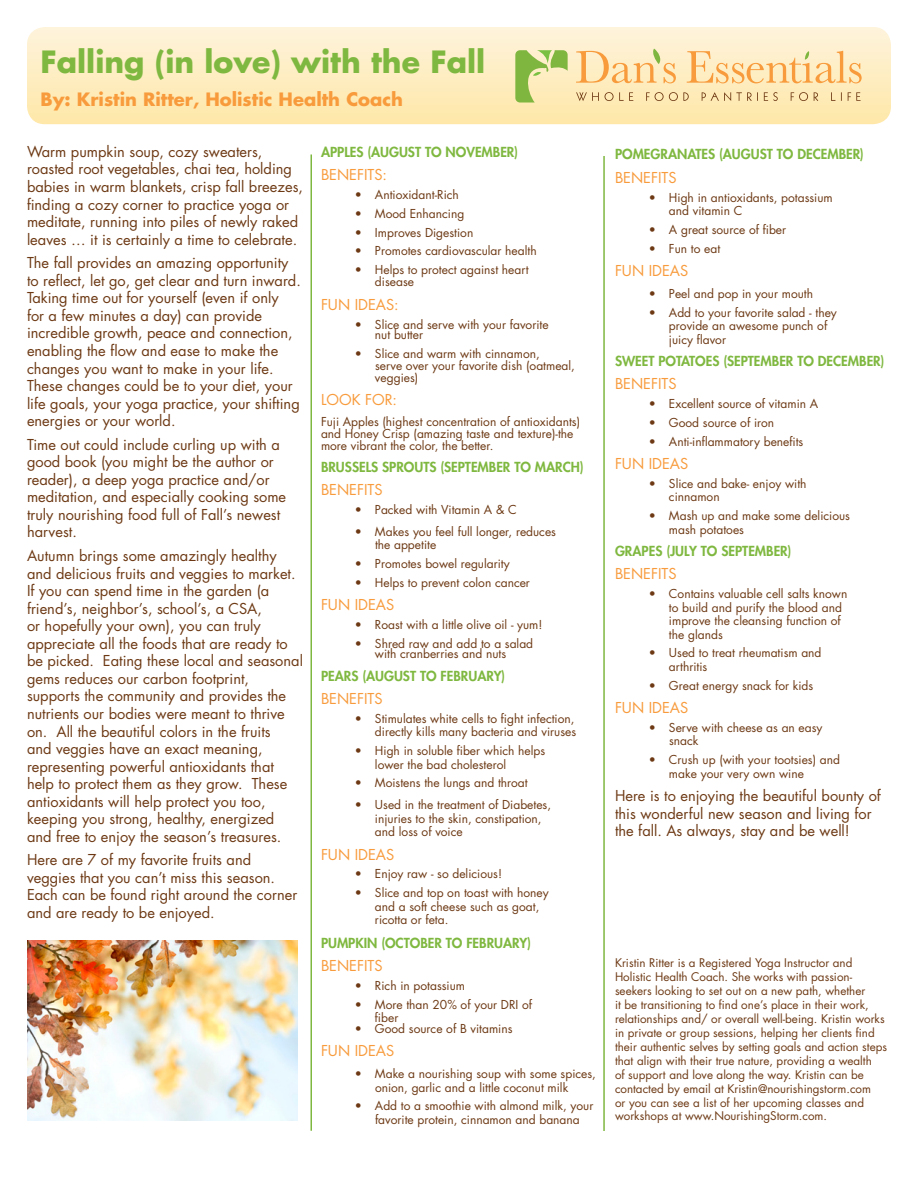
<style>
.page{position:relative;width:918px;height:1188px;background:#fff}
.page>*{position:absolute;margin:0;border:0;box-sizing:border-box;transform-origin:0 0}
.t1{font:700 30px "Futura";color:#7fb840}
.t2{font:700 18px "Futura";color:#f89b3c}
.body_text{font:14.7px/17.5px "Futura";color:#6d3914}
.body_text-2{font:14.7px "Futura";color:#f89b3c}
.body_text-3{font:800 13.5px "Futura";color:#7fb840}
.body_text-4{font:12px/13.5px "Futura";color:#6d3914}
.body_text-5{font:11.7px/14px "Futura";color:#6d3914}
</style>
<div class="page">
<hr style="left:310px;top:154px;width:2px;height:977px;background:#7fb840">
<hr style="left:603px;top:156px;width:2px;height:975px;background:#7fb840">
<svg style="left:27px;top:27px;width:864px;height:97px;background:#feedc2"></svg>
<svg style="left:515px;top:50px;width:53px;height:53px;background:#c4d486"></svg>
<svg style="left:576px;top:92px;width:23px;height:9px"></svg>
<svg style="left:605px;top:92px;width:28px;height:9px"></svg>
<svg style="left:646px;top:92px;width:43px;height:9px"></svg>
<svg style="left:702px;top:92px;width:56px;height:9px"></svg>
<svg style="left:764px;top:92px;width:14px;height:9px"></svg>
<svg style="left:791px;top:92px;width:17px;height:9px"></svg>
<svg style="left:814px;top:92px;width:4px;height:9px"></svg>
<svg style="left:831px;top:92px;width:11px;height:9px"></svg>
<svg style="left:848px;top:92px;width:13px;height:9px"></svg>
<svg style="left:576px;top:49px;width:100px;height:34px;background:#fadba7"></svg>
<svg style="left:687px;top:51px;width:175px;height:32px;background:#fcdba7"></svg>
<img style="left:27px;top:941px;width:270px;height:179px">
<p class="t1" style="left:40px;top:42px;width:446px">Falling (in love) with the Fall</p>
<p class="t2" style="left:40px;top:88px;width:364px">By: Kristin Ritter, Holistic Health Coach</p>
<p class="body_text" style="left:27px;top:143px;width:278px">Warm pumpkin soup, cozy sweaters, roasted root vegetables, chai tea, holding babies in warm blankets, crisp fall breezes, finding a cozy corner to practice yoga or meditate, running into piles of newly raked leaves … it is certainly a time to celebrate.</p>
<p class="body_text" style="left:27px;top:254px;width:275px">The fall provides an amazing opportunity to reflect, let go, get clear and turn inward.<br>Taking time out for yourself (even if only<br>for a few minutes a day) can provide incredible growth, peace and connection, enabling the flow and ease to make the changes you want to make in your life.<br>These changes could be to your diet, your life goals, your yoga practice, your shifting energies or your world.</p>
<p class="body_text" style="left:27px;top:435px;width:261px">Time out could include curling up with a good book (you might be the author or reader), a deep yoga practice and/or meditation, and especially cooking some truly nourishing food full of Fall’s newest harvest.</p>
<p class="body_text" style="left:27px;top:547px;width:277px">Autumn brings some amazingly healthy and delicious fruits and veggies to market.<br>If you can spend time in the garden (a friend’s, neighbor’s, school’s, a CSA,<br>or hopefully your own), you can truly appreciate all the foods that are ready to be picked. Eating these local and seasonal gems reduces our carbon footprint, supports the community and provides the nutrients our bodies were meant to thrive on. All the beautiful colors in the fruits<br>and veggies have an exact meaning, representing powerful antioxidants that help to protect them as they grow. These antioxidants will help protect you too, keeping you strong, healthy, energized<br>and free to enjoy the season’s treasures.</p>
<p class="body_text" style="left:27px;top:851px;width:272px">Here are 7 of my favorite fruits and veggies that you can’t miss this season.<br>Each can be found right around the corner and are ready to be enjoyed.</p>
<p class="body_text-3" style="left:321px;top:143px;width:199px">APPLES (AUGUST TO NOVEMBER)</p>
<p class="body_text-2" style="left:321px;top:165px;width:68px">BENEFITS:</p>
<p class="body_text-4" style="left:355px;top:188px;width:106px">• Antioxidant-Rich</p>
<p class="body_text-4" style="left:355px;top:207px;width:111px">• Mood Enhancing</p>
<p class="body_text-4" style="left:355px;top:225px;width:120px">• Improves Digestion</p>
<p class="body_text-4" style="left:355px;top:244px;width:183px">• Promotes cardiovascular health</p>
<p class="body_text-4" style="left:375px;top:264px;width:155px;line-height:12px;text-indent:-20px">• Helps to protect against heart disease</p>
<p class="body_text-2" style="left:321px;top:294px;width:79px">FUN IDEAS:</p>
<p class="body_text-4" style="left:375px;top:319px;width:175px;line-height:10.5px;text-indent:-20px">• Slice and serve with your favorite nut butter</p>
<p class="body_text-4" style="left:375px;top:347px;width:201px;line-height:12px;text-indent:-20px">• Slice and warm with cinnamon,<br>serve over your favorite dish (oatmeal, veggies)</p>
<p class="body_text-2" style="left:321px;top:390px;width:78px">LOOK FOR:</p>
<p class="body_text-4" style="left:321px;top:415px;width:261px;line-height:12px">Fuji Apples (highest concentration of antioxidants) and Honey Crisp (amazing taste and texture)-the more vibrant the color, the better.</p>
<p class="body_text-3" style="left:321px;top:458px;width:264px">BRUSSELS SPROUTS (SEPTEMBER TO MARCH)</p>
<p class="body_text-2" style="left:321px;top:480px;width:63px">BENEFITS</p>
<p class="body_text-4" style="left:355px;top:503px;width:163px">• Packed with Vitamin A &amp; C</p>
<p class="body_text-4" style="left:375px;top:525px;width:183px;text-indent:-20px">• Makes you feel full longer, reduces the appetite</p>
<p class="body_text-4" style="left:355px;top:557px;width:157px">• Promotes bowel regularity</p>
<p class="body_text-4" style="left:355px;top:576px;width:177px">• Helps to prevent colon cancer</p>
<p class="body_text-2" style="left:321px;top:595px;width:75px">FUN IDEAS</p>
<p class="body_text-4" style="left:355px;top:618px;width:189px">• Roast with a little olive oil - yum!</p>
<p class="body_text-4" style="left:355px;top:638px;width:180px;line-height:10.5px;text-align:center">• Shred raw and add to a salad with cranberries and nuts</p>
<p class="body_text-3" style="left:321px;top:667px;width:186px">PEARS (AUGUST TO FEBRUARY)</p>
<p class="body_text-2" style="left:321px;top:689px;width:63px">BENEFITS</p>
<p class="body_text-4" style="left:355px;top:712px;width:223px;text-align:right">• Stimulates white cells to fight infection, directly kills many bacteria and viruses</p>
<p class="body_text-4" style="left:375px;top:744px;width:172px;text-indent:-20px">• High in soluble fiber which helps lower the bad cholesterol</p>
<p class="body_text-4" style="left:355px;top:776px;width:175px">• Moistens the lungs and throat</p>
<p class="body_text-4" style="left:375px;top:798px;width:178px;text-indent:-20px">• Used in the treatment of Diabetes, injuries to the skin, constipation, and loss of voice</p>
<p class="body_text-2" style="left:321px;top:844px;width:75px">FUN IDEAS</p>
<p class="body_text-4" style="left:355px;top:867px;width:149px">• Enjoy raw - so delicious!</p>
<p class="body_text-4" style="left:375px;top:886px;width:175px;text-indent:-20px">• Slice and top on toast with honey and a soft cheese such as goat, ricotta or feta.</p>
<p class="body_text-3" style="left:321px;top:934px;width:212px">PUMPKIN (OCTOBER TO FEBRUARY)</p>
<p class="body_text-2" style="left:321px;top:956px;width:63px">BENEFITS</p>
<p class="body_text-4" style="left:355px;top:979px;width:112px">• Rich in potassium</p>
<p class="body_text-4" style="left:375px;top:997px;width:159px;text-indent:-20px">• More than 20% of your DRI of fiber</p>
<p class="body_text-4" style="left:355px;top:1021px;width:159px">• Good source of B vitamins</p>
<p class="body_text-2" style="left:321px;top:1041px;width:75px">FUN IDEAS</p>
<p class="body_text-4" style="left:375px;top:1067px;width:222px;text-indent:-20px">• Make a nourishing soup with some spices, onion, garlic and a little coconut milk</p>
<p class="body_text-4" style="left:355px;top:1099px;width:240px;text-align:center">• Add to a smoothie with almond milk, your favorite protein, cinnamon and banana</p>
<p class="body_text-3" style="left:615px;top:145px;width:250px">POMEGRANATES (AUGUST TO DECEMBER)</p>
<p class="body_text-2" style="left:615px;top:167px;width:63px">BENEFITS</p>
<p class="body_text-4" style="left:669px;top:190px;width:165px;text-indent:-20px">• High in antioxidants, potassium and vitamin C</p>
<p class="body_text-4" style="left:649px;top:222px;width:139px">• A great source of fiber</p>
<p class="body_text-4" style="left:649px;top:241px;width:73px">• Fun to eat</p>
<p class="body_text-2" style="left:615px;top:261px;width:75px">FUN IDEAS</p>
<p class="body_text-4" style="left:649px;top:287px;width:166px">• Peel and pop in your mouth</p>
<p class="body_text-4" style="left:669px;top:305px;width:169px;text-indent:-20px">• Add to your favorite salad - they provide an awesome punch of juicy flavor</p>
<p class="body_text-3" style="left:615px;top:352px;width:271px">SWEET POTATOES (SEPTEMBER TO DECEMBER)</p>
<p class="body_text-2" style="left:615px;top:374px;width:63px">BENEFITS</p>
<p class="body_text-4" style="left:649px;top:397px;width:171px">• Excellent source of vitamin A</p>
<p class="body_text-4" style="left:649px;top:416px;width:127px">• Good source of iron</p>
<p class="body_text-4" style="left:649px;top:434px;width:156px">• Anti-inflammatory benefits</p>
<p class="body_text-2" style="left:615px;top:454px;width:75px">FUN IDEAS</p>
<p class="body_text-4" style="left:669px;top:477px;width:139px;text-indent:-20px">• Slice and bake- enjoy with cinnamon</p>
<p class="body_text-4" style="left:669px;top:509px;width:183px;text-indent:-20px">• Mash up and make some delicious mash potatoes</p>
<p class="body_text-3" style="left:615px;top:542px;width:178px">GRAPES (JULY TO SEPTEMBER)</p>
<p class="body_text-2" style="left:615px;top:564px;width:63px">BENEFITS</p>
<p class="body_text-4" style="left:669px;top:587px;width:180px;text-indent:-20px">• Contains valuable cell salts known to build and purify the blood and improve the cleansing function of the glands</p>
<p class="body_text-4" style="left:669px;top:646px;width:154px;text-indent:-20px">• Used to treat rheumatism and arthritis</p>
<p class="body_text-4" style="left:649px;top:678px;width:166px">• Great energy snack for kids</p>
<p class="body_text-2" style="left:615px;top:698px;width:75px">FUN IDEAS</p>
<p class="body_text-4" style="left:669px;top:721px;width:155px;text-indent:-20px">• Serve with cheese as an easy snack</p>
<p class="body_text-4" style="left:669px;top:753px;width:173px;text-indent:-20px">• Crush up (with your tootsies) and make your very own wine</p>
<p class="body_text" style="left:615px;top:787px;width:267px">Here is to enjoying the beautiful bounty of this wonderful new season and living for the fall. As always, stay and be well!</p>
<p class="body_text-5" style="left:615px;top:956px;width:274px">Kristin Ritter is a Registered Yoga Instructor and Holistic Health Coach. She works with passion&shy;seekers looking to set out on a new path, whether<br>it be transitioning to find one’s place in their work, relationships and/ or overall well-being. Kristin works in private or group sessions, helping her clients find their authentic selves by setting goals and action steps that align with their true nature, providing a wealth<br>of support and love along the way. Kristin can be contacted by email at Kristin@nourishingstorm.com<br>or you can see a list of her upcoming classes and workshops at www.NourishingStorm.com.</p>
</div>
